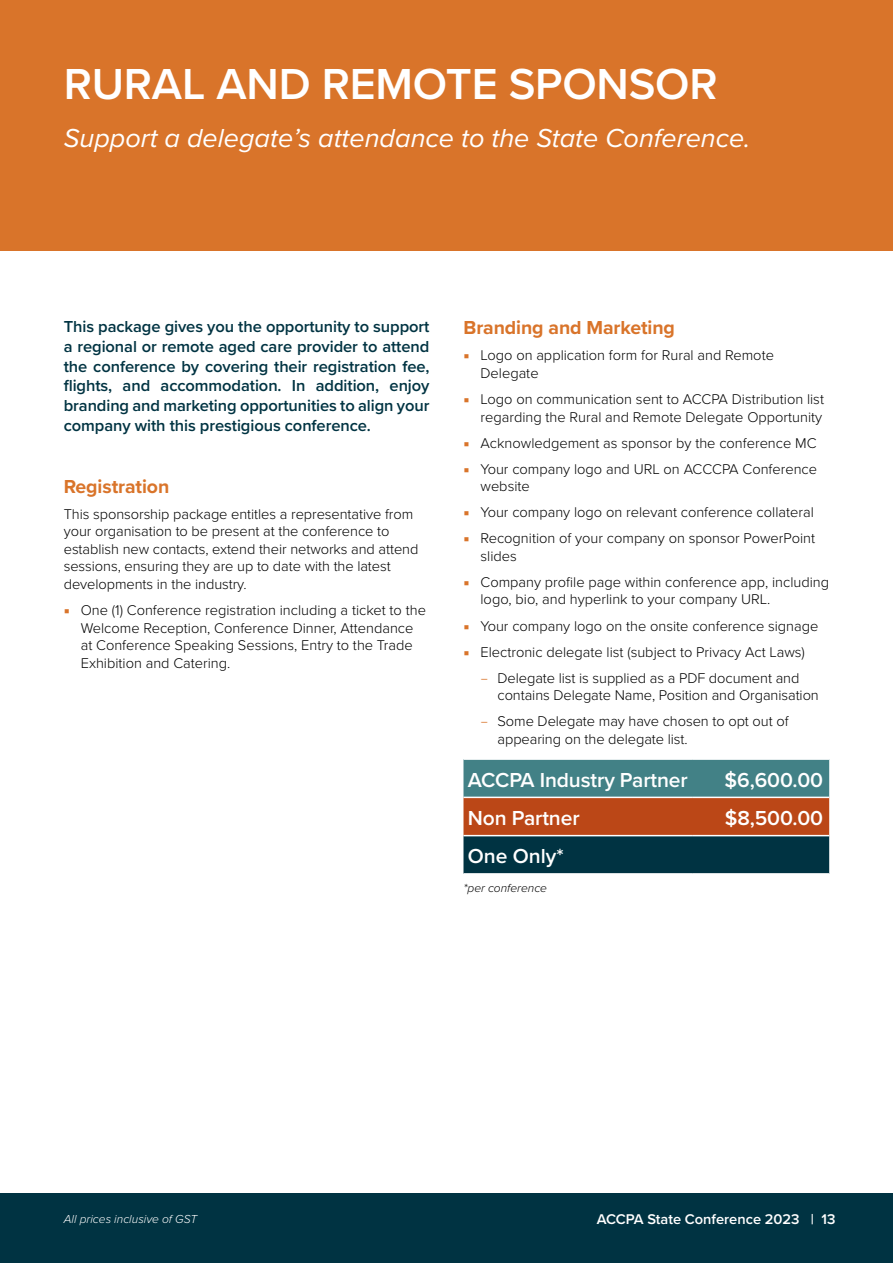
<style>
.page{position:relative;width:893px;height:1263px;background:#fff}
.page>*{position:absolute;margin:0;border:0;box-sizing:border-box;transform-origin:0 0}
.t1{font:600 45px "Proxima Nova";letter-spacing:-.005em;color:#fff}
.t2{font:italic 27px "Proxima Nova";color:#fff}
.t3{font:600 21px "Proxima Nova";letter-spacing:-.005em;color:#fff}
.t4{font:700 19.5px "Proxima Nova";letter-spacing:-.005em;color:#d9742a}
.t5{font:600 16.5px/19.8px "Proxima Nova";letter-spacing:-.005em;color:#003342;text-align:justify}
.t6{font:300 14.7px/17.5px "Proxima Nova";color:#000}
.t7{font:600 14.7px "Proxima Nova";color:#fff}
.t8{font:italic 300 12px "Proxima Nova";color:#fff}
.t9{font:italic 300 12px "Proxima Nova";color:#000}
.s1{font-family:"Acumin Pro";font-weight:900;color:#d9742a}
.s2{font-family:"Acumin Pro";font-weight:200;color:#d9742a}
</style>
<div class="page">
<div style="left:0;top:1193px;width:893px;height:70px;background:#003342"></div>
<div style="left:0;top:0;width:893px;height:251px;background:#d9742a"></div>
<svg style="left:463px;top:760px;width:366px;height:113px;background:#56554c"></svg>
<hr style="left:463px;top:835px;width:229px;height:1px;background:#fff">
<hr style="left:692px;top:835px;width:137px;height:1px;background:#fff">
<hr style="left:463px;top:797px;width:229px;height:1px;background:#fff">
<hr style="left:692px;top:797px;width:137px;height:1px;background:#fff">
<h1 class="t1" style="left:64px;top:51px;width:655px">RURAL AND REMOTE SPONSOR</h1>
<h2 class="t2" style="left:64px;top:117px;width:688px">Support a delegate’s attendance to the State Conference.</h2>
<p class="t5" style="left:64px;top:316px;width:367px">This package gives you the opportunity to support a regional or remote aged care provider to attend the conference by covering their registration fee, flights, and accommodation. In addition, enjoy branding and marketing opportunities to align your company with this prestigious conference.</p>
<h3 class="t4" style="left:64px;top:472px;width:107px">Registration</h3>
<p class="t6" style="left:64px;top:504px;width:356px">This sponsorship package entitles a representative from your organisation to be present at the conference to establish new contacts, extend their networks and attend sessions, ensuring they are up to date with the latest developments in the industry.</p>
<p class="t6" style="left:81px;top:600px;width:347px;text-indent:-17px"><span class="s1">•</span> One (1) Conference registration including a ticket to the Welcome Reception, Conference Dinner, Attendance at Conference Speaking Sessions, Entry to the Trade Exhibition and Catering.</p>
<h3 class="t4" style="left:463px;top:313px;width:213px">Branding and Marketing</h3>
<p class="t6" style="left:480px;top:346px;width:295px;text-indent:-17px"><span class="s1">•</span> Logo on application form for Rural and Remote<br>Delegate</p>
<p class="t6" style="left:463px;top:389px;width:362px;text-align:right"><span class="s1">•</span> Logo on communication sent to ACCPA Distribution list regarding the Rural and Remote Delegate Opportunity</p>
<p class="t6" style="left:463px;top:433px;width:355px"><span class="s1">•</span> Acknowledgement as sponsor by the conference MC</p>
<p class="t6" style="left:480px;top:459px;width:338px;text-indent:-17px"><span class="s1">•</span> Your company logo and URL on ACCCPA Conference website</p>
<p class="t6" style="left:463px;top:503px;width:352px"><span class="s1">•</span> Your company logo on relevant conference collateral</p>
<p class="t6" style="left:480px;top:529px;width:336px;text-indent:-17px"><span class="s1">•</span> Recognition of your company on sponsor PowerPoint slides</p>
<p class="t6" style="left:480px;top:572px;width:350px;text-indent:-17px"><span class="s1">•</span> Company profile page within conference app, including logo, bio, and hyperlink to your company URL.</p>
<p class="t6" style="left:463px;top:616px;width:356px"><span class="s1">•</span> Your company logo on the onsite conference signage</p>
<p class="t6" style="left:463px;top:642px;width:343px"><span class="s1">•</span> Electronic delegate list (subject to Privacy Act Laws)</p>
<p class="t6" style="left:497px;top:668px;width:323px;text-indent:-17px"><span class="s2">–</span> Delegate list is supplied as a PDF document and contains Delegate Name, Position and Organisation</p>
<p class="t6" style="left:497px;top:712px;width:293px;text-indent:-17px"><span class="s2">–</span> Some Delegate may have chosen to opt out of appearing on the delegate list.</p>
<h3 class="t3" style="left:468px;top:764px;width:222px">ACCPA Industry Partner</h3>
<h3 class="t3" style="left:725px;top:764px;width:100px">$6,600.00</h3>
<h3 class="t3" style="left:468px;top:802px;width:113px">Non Partner</h3>
<h3 class="t3" style="left:725px;top:802px;width:100px">$8,500.00</h3>
<h3 class="t3" style="left:468px;top:840px;width:97px">One Only*</h3>
<p class="t9" style="left:463px;top:879px;width:85px">*per conference</p>
<p class="t8" style="left:64px;top:1210px;width:135px">All prices inclusive of GST</p>
<p class="t7" style="left:597px;top:1208px;width:240px">ACCPA State Conference 2023 | 13</p>
</div>
